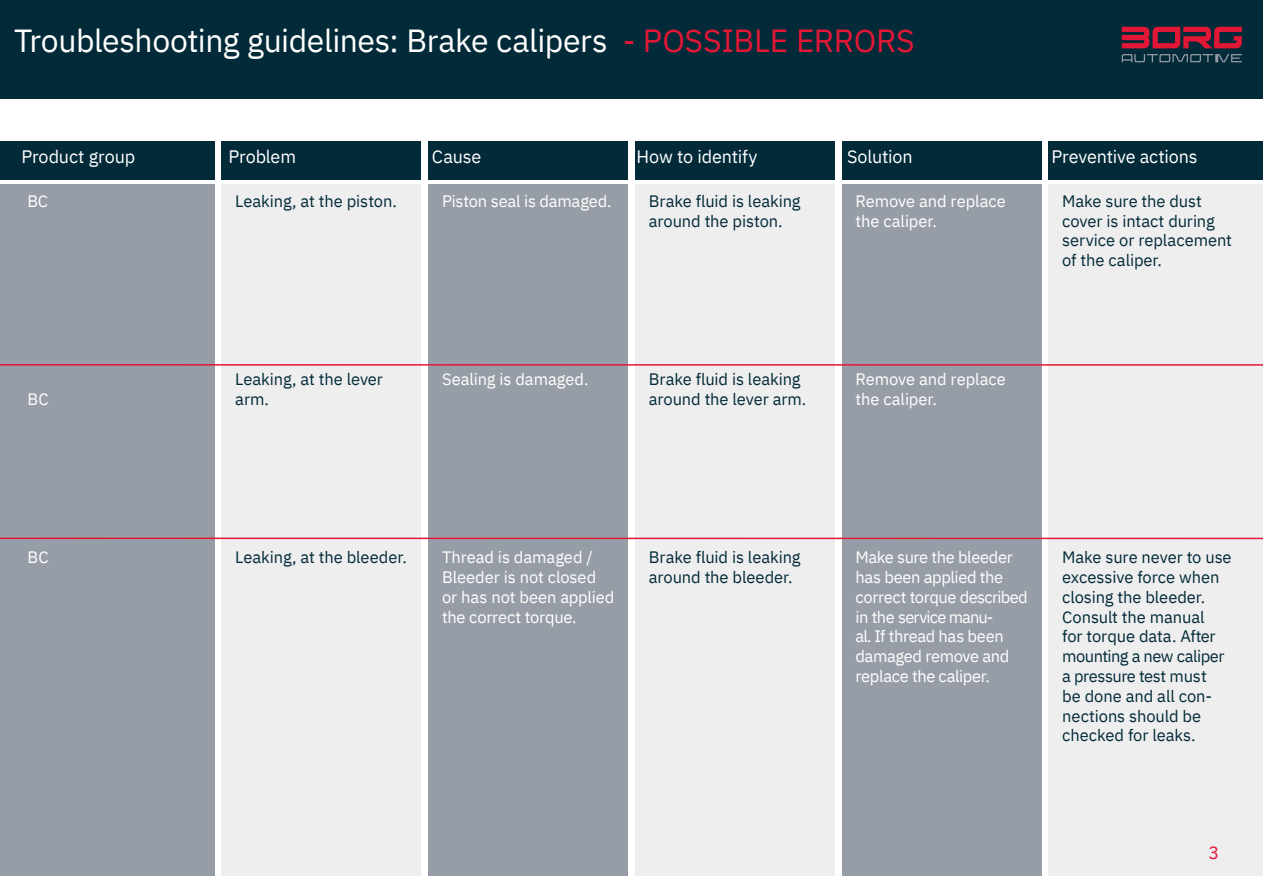
<style>
.page{position:relative;width:1263px;height:893px;background:#fff}
.page>*{position:absolute;margin:0;border:0;box-sizing:border-box;transform-origin:0 0}
.t1{font:31.95px "IBM Plex Sans";letter-spacing:-.015em;color:#fff}
.t2{font:18px "IBM Plex Sans";letter-spacing:-.01em;color:#fff}
.t3{font:18px "IBM Plex Sans";color:#e21736}
.t4{font:16.5px/19.8px "IBM Plex Sans";letter-spacing:-.005em;color:#022a38}
.t5{font:16.5px/19.8px "IBM Plex Sans";letter-spacing:-.015em;color:#fff}
.s1{color:#e21736}
</style>
<div class="page">
<div style="left:0;top:0;width:1263px;height:99px;background:#022a38"></div>
<svg style="left:1122px;top:54px;width:120px;height:8px"></svg>
<svg style="left:1122px;top:27px;width:120px;height:21px"></svg>
<div style="left:222px;top:141px;width:199px;height:39px;background:#022a38"></div>
<div style="left:428px;top:141px;width:200px;height:39px;background:#022a38"></div>
<div style="left:635px;top:141px;width:200px;height:39px;background:#022a38"></div>
<div style="left:842px;top:141px;width:199px;height:39px;background:#022a38"></div>
<div style="left:1048px;top:141px;width:215px;height:39px;background:#022a38"></div>
<div style="left:0;top:141px;width:214px;height:39px;background:#022a38"></div>
<div style="left:0;top:184px;width:214px;height:692px;background:#979da6"></div>
<div style="left:222px;top:184px;width:199px;height:692px;background:#eeeeef"></div>
<div style="left:428px;top:184px;width:200px;height:692px;background:#979da6"></div>
<div style="left:635px;top:184px;width:200px;height:692px;background:#eeeeef"></div>
<div style="left:842px;top:184px;width:199px;height:692px;background:#979da6"></div>
<div style="left:1048px;top:184px;width:215px;height:692px;background:#eeeeef"></div>
<hr style="left:0;top:364px;width:1263px;height:2px;background:#e21736">
<hr style="left:0;top:538px;width:1263px;height:1px;background:#e21736">
<p class="t1" style="left:14px;top:16px;width:902px">Troubleshooting guidelines: Brake calipers <span class="s1">- POSSIBLE ERRORS</span></p>
<p class="t2" style="left:21px;top:143px;width:115px">Product group</p>
<p class="t2" style="left:228px;top:143px;width:69px">Problem</p>
<p class="t2" style="left:432px;top:143px;width:51px">Cause</p>
<p class="t2" style="left:637px;top:143px;width:122px">How to identify</p>
<p class="t2" style="left:847px;top:143px;width:67px">Solution</p>
<p class="t2" style="left:1051px;top:143px;width:148px">Preventive actions</p>
<p class="t5" style="left:28px;top:190px;width:22px">BC</p>
<p class="t4" style="left:235px;top:190px;width:163px">Leaking, at the piston.</p>
<p class="t5" style="left:442px;top:190px;width:171px">Piston seal is damaged.</p>
<p class="t4" style="left:649px;top:190px;width:153px">Brake fluid is leaking around the piston.</p>
<p class="t5" style="left:855px;top:190px;width:152px">Remove and replace the caliper.</p>
<p class="t4" style="left:1062px;top:190px;width:171px">Make sure the dust cover is intact during service or replacement of the caliper.</p>
<p class="t5" style="left:28px;top:388px;width:23px">BC</p>
<p class="t5" style="left:28px;top:546px;width:23px">BC</p>
<p class="t4" style="left:235px;top:368px;width:149px">Leaking, at the lever arm.</p>
<p class="t5" style="left:442px;top:368px;width:148px">Sealing is damaged.</p>
<p class="t4" style="left:649px;top:368px;width:159px">Brake fluid is leaking around the lever arm.</p>
<p class="t5" style="left:855px;top:368px;width:152px">Remove and replace the caliper.</p>
<p class="t4" style="left:235px;top:546px;width:173px">Leaking, at the bleeder.</p>
<p class="t5" style="left:442px;top:546px;width:174px">Thread is damaged /<br>Bleeder is not closed or has not been applied the correct torque.</p>
<p class="t4" style="left:649px;top:546px;width:153px">Brake fluid is leaking around the bleeder.</p>
<p class="t5" style="left:855px;top:546px;width:174px">Make sure the bleeder has been applied the correct torque described in the service manu-<br>al. If thread has been damaged remove and replace the caliper.</p>
<p class="t4" style="left:1062px;top:546px;width:171px">Make sure never to use excessive force when closing the bleeder.<br>Consult the manual<br>for torque data. After mounting a new caliper a pressure test must<br>be done and all con&shy;nections should be checked for leaks.</p>
<p class="t3" style="left:1208px;top:839px;width:12px">3</p>
</div>
